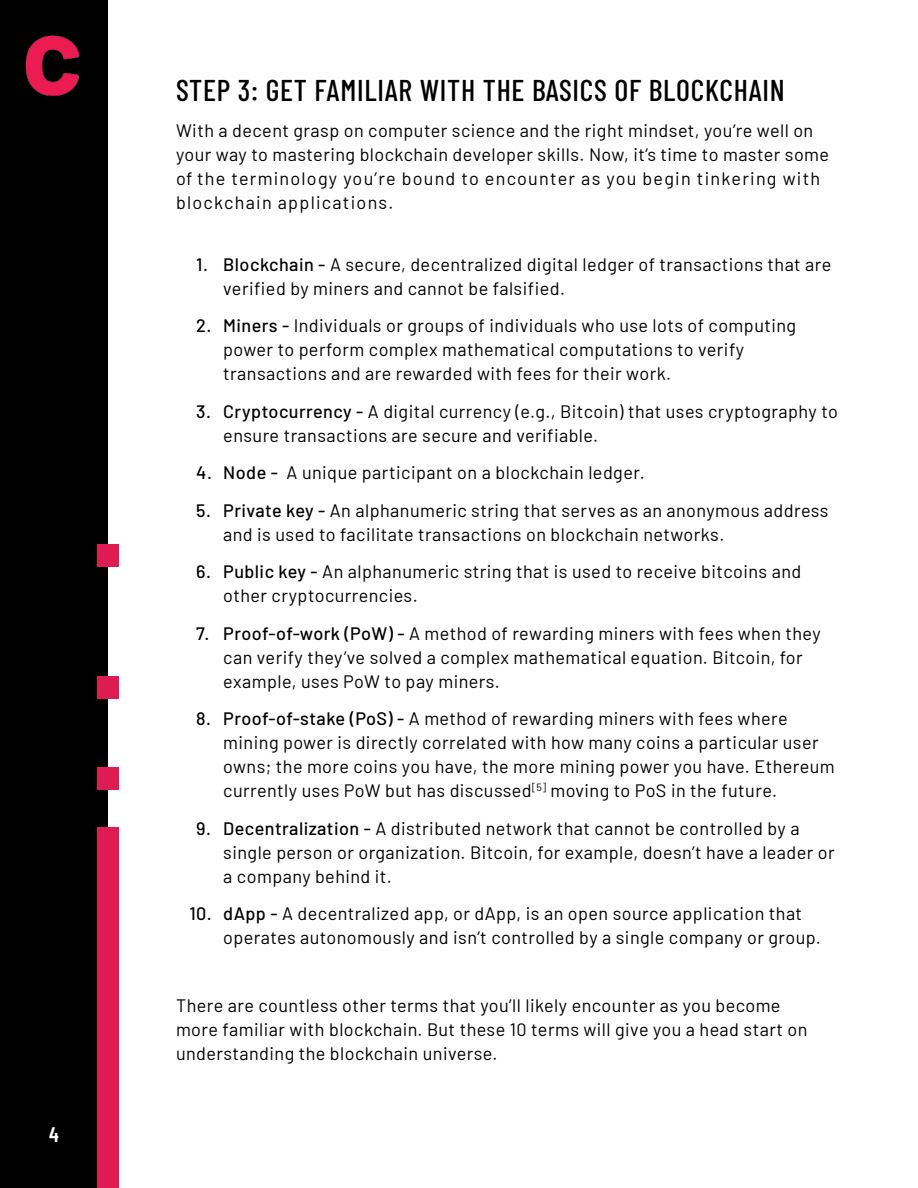
<style>
.page{position:relative;width:918px;height:1188px;background:#fff}
.page>*{position:absolute;margin:0;border:0;box-sizing:border-box;transform-origin:0 0}
.t1{font:500 30px "Barlow Condensed";letter-spacing:.025em;color:#000}
.t2{font:600 21px "Barlow Condensed";color:#fff}
.t3{font:18px/24px "Barlow";letter-spacing:.025em;color:#000}
.s1{font-weight:500}
</style>
<div class="page">
<div style="left:0;top:0;width:108px;height:1188px;background:#000"></div>
<img style="left:26px;top:35px;width:53px;height:61px">
<div style="left:97px;top:827px;width:22px;height:361px;background:#df1c52"></div>
<div style="left:97px;top:767px;width:22px;height:22px;background:#df1c52"></div>
<div style="left:97px;top:676px;width:22px;height:23px;background:#df1c52"></div>
<div style="left:97px;top:544px;width:22px;height:23px;background:#df1c52"></div>
<p class="t2" style="left:49px;top:1119px;width:11px">4</p>
<h1 class="t1" style="left:176px;top:69px;width:610px">STEP 3: GET FAMILIAR WITH THE BASICS OF BLOCKCHAIN</h1>
<p class="t3" style="left:176px;top:117px;width:655px">With a decent grasp on computer science and the right mindset, you’re well on your way to mastering blockchain developer skills. Now, it’s time to master some of the terminology you’re bound to encounter as you begin tinkering with blockchain applications.</p>
<p class="t3" style="left:223px;top:251px;width:610px;text-indent:-27px"><span class="s1">1. Blockchain -</span> A secure, decentralized digital ledger of transactions that are verified by miners and cannot be falsified.</p>
<p class="t3" style="left:223px;top:312px;width:574px;text-indent:-27px"><span class="s1">2. Miners -</span> Individuals or groups of individuals who use lots of computing power to perform complex mathematical computations to verify transactions and are rewarded with fees for their work.</p>
<p class="t3" style="left:223px;top:398px;width:616px;text-indent:-27px"><span class="s1">3. Cryptocurrency -</span> A digital currency (e.g., Bitcoin) that uses cryptography to ensure transactions are secure and verifiable.</p>
<p class="t3" style="left:196px;top:459px;width:450px"><span class="s1">4. Node -</span> A unique participant on a blockchain ledger.</p>
<p class="t3" style="left:223px;top:497px;width:607px;text-indent:-27px"><span class="s1">5. Private key -</span> An alphanumeric string that serves as an anonymous address and is used to facilitate transactions on blockchain networks.</p>
<p class="t3" style="left:223px;top:558px;width:579px;text-indent:-27px"><span class="s1">6. Public key -</span> An alphanumeric string that is used to receive bitcoins and other cryptocurrencies.</p>
<p class="t3" style="left:223px;top:620px;width:599px;text-indent:-27px"><span class="s1">7. Proof-of-work (PoW) -</span> A method of rewarding miners with fees when they can verify they’ve solved a complex mathematical equation. Bitcoin, for example, uses PoW to pay miners.</p>
<p class="t3" style="left:223px;top:705px;width:613px;text-indent:-27px"><span class="s1">8. Proof-of-stake (PoS) -</span> A method of rewarding miners with fees where mining power is directly correlated with how many coins a particular user owns; the more coins you have, the more mining power you have. Ethereum currently uses PoW but has discussed<sup>[5]</sup> moving to PoS in the future.</p>
<p class="t3" style="left:223px;top:815px;width:613px;text-indent:-27px"><span class="s1">9. Decentralization -</span> A distributed network that cannot be controlled by a single person or organization. Bitcoin, for example, doesn’t have a leader or a company behind it.</p>
<p class="t3" style="left:223px;top:900px;width:599px;text-indent:-34px"><span class="s1">10. dApp -</span> A decentralized app, or dApp, is an open source application that operates autonomously and isn’t controlled by a single company or group.</p>
<p class="t3" style="left:176px;top:993px;width:633px">There are countless other terms that you’ll likely encounter as you become more familiar with blockchain. But these 10 terms will give you a head start on understanding the blockchain universe.</p>
</div>
